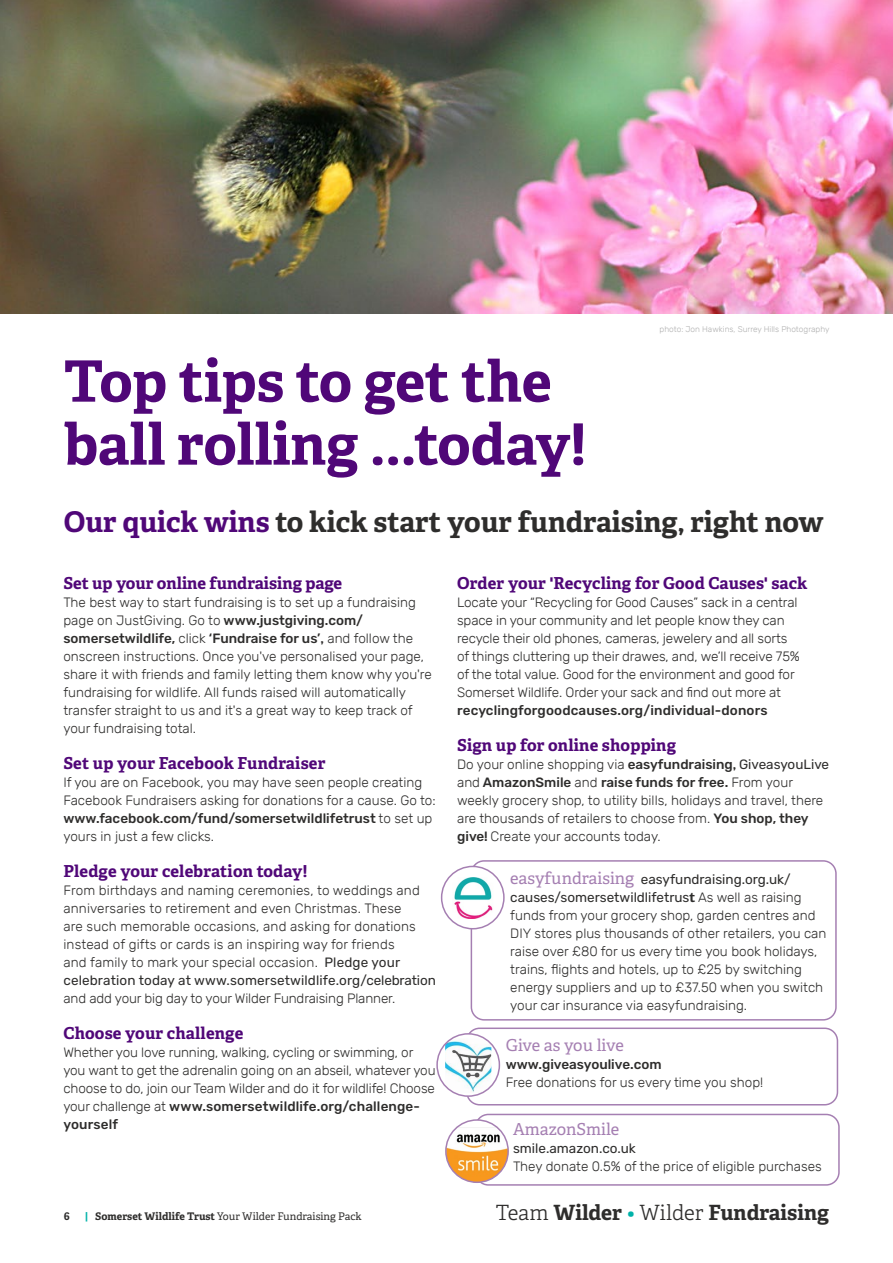
<style>
.page{position:relative;width:893px;height:1263px;background:#fff}
.page>*{position:absolute;margin:0;border:0;box-sizing:border-box;transform-origin:0 0}
.t1{font:700 57px/63px "Adelle";color:#500778}
.t2{font:700 28.5px "Adelle";color:#2e2d2c}
.t3{font:700 21px "Adelle";color:#2e2d2c}
.t4{font:700 16.5px "Adelle";letter-spacing:.005em;color:#500778}
.t5{font:16.5px "Adelle";letter-spacing:-.02em;color:#a57fb2}
.t6{font:16.5px "Adelle";color:#a57fb2}
.t7{font:300 13.5px/18px "Rubik";color:#2e2d2c}
.t8{font:500 13.5px "Rubik";letter-spacing:.01em;color:#2e2d2c}
.t9{font:13.5px "Rubik";color:#2e2d2c}
.t10{font:10.5px "Adelle";color:#2e2d2c}
.t11{font:700 10.5px "Adelle";color:#2e2d2c}
.t12{font:300 8.25px "Rubik";color:#b1b1b1}
.s1{color:#500778}
.s2{font-weight:500}
.s3{font-family:"Adelle";font-weight:700}
.s4{font-weight:400}
.s5{font-family:"Adelle";font-weight:400;font-size:16.5px;color:#a57fb2}
.s6{font-weight:700;color:#00b2a9}
.s7{font-weight:700}
.s8{font-weight:300}
.s9{font-weight:300;color:#00b2a9}
</style>
<div class="page">
<img style="left:0;top:0;width:893px;height:314px">
<div style="left:471px;top:860px;width:366px;height:160px;border:2px solid #a57fb2;border-radius:13px"></div>
<div style="left:442px;top:866px;width:62px;height:63px;background:#fff;border-radius:50%"></div>
<img style="left:454px;top:877px;width:39px;height:41px">
<div style="left:441px;top:866px;width:64px;height:63px;border:2px solid #a57fb2;border-radius:50%"></div>
<div style="left:475px;top:1114px;width:365px;height:72px;border:2px solid #a57fb2;border-radius:13px"></div>
<img style="left:446px;top:1121px;width:62px;height:61px">
<div style="left:445px;top:1119px;width:64px;height:64px;border:2px solid #a57fb2;border-radius:50%"></div>
<div style="left:466px;top:1027px;width:372px;height:78px;border:2px solid #a57fb2;border-radius:13px"></div>
<svg style="left:437px;top:1034px;width:62px;height:62px"></svg>
<img style="left:445px;top:1038px;width:46px;height:55px">
<div style="left:436px;top:1033px;width:64px;height:64px;border:2px solid #a57fb2;border-radius:50%"></div>
<p class="t12" style="left:660px;top:324px;width:171px">photo: Jon Hawkins, Surrey Hills Photography</p>
<h1 class="t1" style="left:64px;top:348px;width:524px">Top tips to get the ball rolling ...today!</h1>
<h2 class="t2" style="left:64px;top:501px;width:761px"><span class="s1">Our quick wins</span> to kick start your fundraising, right now</h2>
<p class="t4" style="left:457px;top:571px;width:352px">Order your 'Recycling for Good Causes' sack</p>
<p class="t7" style="left:457px;top:594px;width:344px">Locate your “Recycling for Good Causes” sack in a central space in your community and let people know they can recycle their old phones, cameras, jewelery and all sorts of things cluttering up their drawes, and, we’ll receive 75% of the total value. Good for the environment and good for Somerset Wildlife. Order your sack and find out more at</p>
<p class="t8" style="left:457px;top:702px;width:312px">recyclingforgoodcauses.org/individual-donors</p>
<p class="t4" style="left:457px;top:733px;width:220px">Sign up for online shopping</p>
<p class="t7" style="left:457px;top:756px;width:373px">Do your online shopping via <span class="s2">easyfundraising</span><span class="s3">,</span> <span class="s4">GiveasyouLive </span>and <span class="s2">AmazonSmile</span> and <span class="s2">raise funds for free.</span> From your weekly grocery shop, to utility bills, holidays and travel, there are thousands of retailers to choose from. <span class="s2">You shop, they give!</span> Create your accounts today.</p>
<p class="t4" style="left:63px;top:571px;width:280px">Set up your online fundraising page</p>
<p class="t7" style="left:63px;top:594px;width:370px">The best way to start fundraising is to set up a fundraising page on JustGiving. Go to <span class="s2">www.justgiving.com/ somersetwildlife,</span> click <span class="s2">‘Fundraise for us’</span><span class="s3">,</span> and follow the onscreen instructions. Once you've personalised your page, share it with friends and family letting them know why you're fundraising for wildlife. All funds raised will automatically transfer straight to us and it's a great way to keep track of your fundraising total.</p>
<p class="t4" style="left:63px;top:751px;width:264px">Set up your Facebook Fundraiser</p>
<p class="t7" style="left:63px;top:774px;width:374px">If you are on Facebook, you may have seen people creating Facebook Fundraisers asking for donations for a cause. Go to: <span class="s2">www.facebook.com/fund/somersetwildlifetrust</span> to set up yours in just a few clicks.</p>
<p class="t4" style="left:63px;top:859px;width:245px">Pledge your celebration today!</p>
<p class="t7" style="left:63px;top:882px;width:374px">From birthdays and naming ceremonies, to weddings and anniversaries to retirement and even Christmas. These<br>are such memorable occasions, and asking for donations instead of gifts or cards is an inspiring way for friends<br>and family to mark your special occasion. <span class="s4">Pledge your celebration today at www.somersetwildlife.org/celebration</span></p>
<p class="t7" style="left:63px;top:990px;width:333px">and add your big day to your Wilder Fundraising Planner.</p>
<p class="t4" style="left:63px;top:1021px;width:181px">Choose your challenge</p>
<p class="t7" style="left:63px;top:1044px;width:374px">Whether you love running, walking, cycling or swimming, or you want to get the adrenalin going on an abseil, whatever you choose to do, join our Team Wilder and do it for wildlife! Choose your challenge at <span class="s2">www.somersetwildlife.org/challenge&shy;yourself</span></p>
<p class="t7" style="left:510px;top:870px;width:318px"><span class="s5">easyfundraising</span> <span class="s4">easyfundraising.org.uk/ causes/somersetwildlifetrus</span><span class="s3">t</span> As well as raising funds from your grocery shop, garden centres and DIY stores plus thousands of other retailers, you can raise over £80 for us every time you book holidays, trains, flights and hotels, up to £25 by switching energy suppliers and up to £37.50 when you switch your car insurance via easyfundraising.</p>
<p class="t5" style="left:506px;top:1033px;width:119px">Give as you live</p>
<p class="t8" style="left:506px;top:1056px;width:157px">www.giveasyoulive.com</p>
<p class="t7" style="left:506px;top:1074px;width:259px">Free donations for us every time you shop!</p>
<p class="t6" style="left:513px;top:1117px;width:108px">AmazonSmile</p>
<p class="t9" style="left:513px;top:1140px;width:124px">smile.amazon.co.uk</p>
<p class="t7" style="left:513px;top:1157px;width:310px">They donate 0.5% of the price of eligible purchases</p>
<p class="t11" style="left:64px;top:1209px;width:7px">6</p>
<p class="t10" style="left:85px;top:1209px;width:278px"><span class="s6">|</span> <span class="s7">Somerset Wildlife Trust</span> Your Wilder Fundraising Pack</p>
<h3 class="t3" style="left:496px;top:1198px;width:335px"><span class="s8">Team</span> Wilder <span class="s9">•</span> <span class="s8">Wilder</span> Fundraising</h3>
</div>
